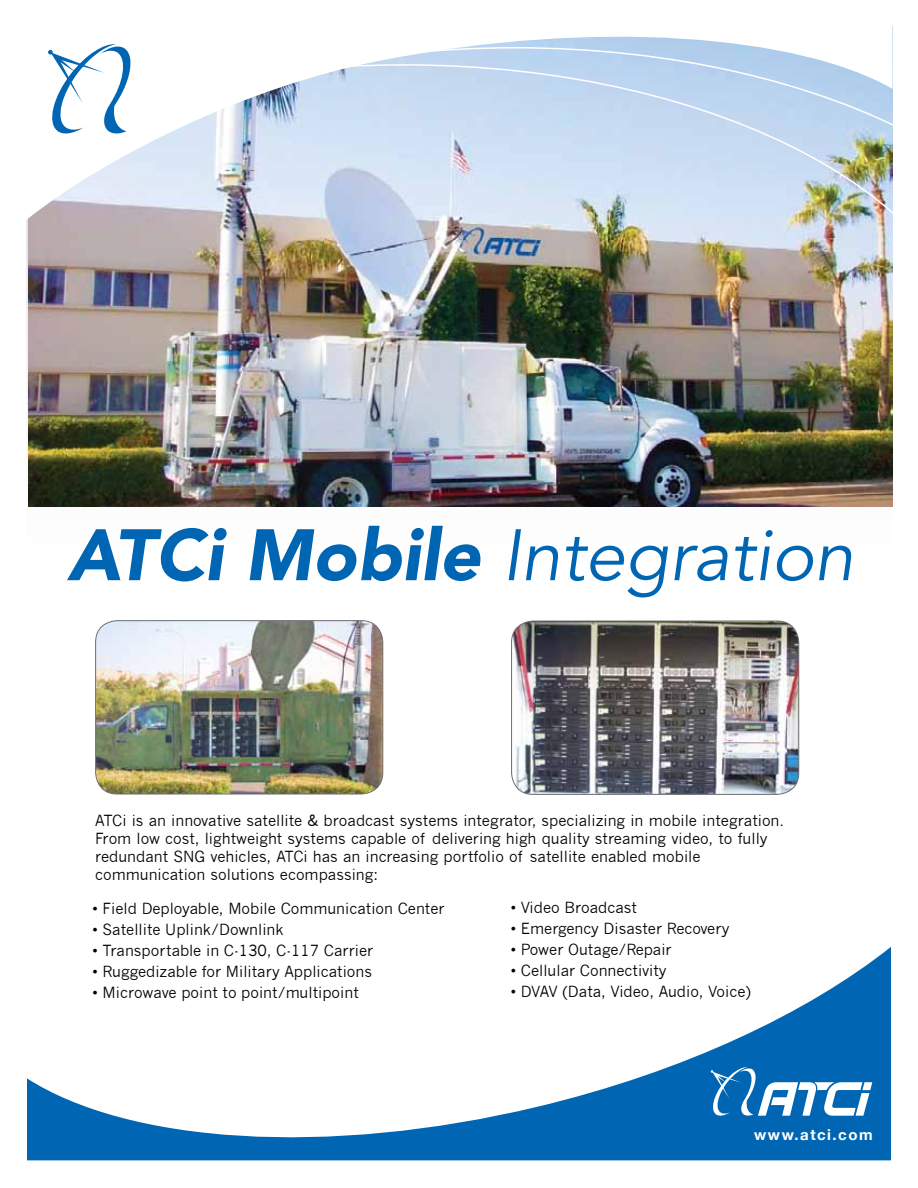
<style>
.page{position:relative;width:918px;height:1188px;background:#fff}
.page>*{position:absolute;margin:0;border:0;box-sizing:border-box;transform-origin:0 0}
.t1{font:italic 72px "Avenir";color:#0066b3}
.t2{font:15px/18px "News Gothic";color:#000}
.t3{font:700 15px "Helvetica Neue";letter-spacing:.1em;color:#fff}
.s1{font-weight:900}
</style>
<div class="page">
<svg style="left:27px;top:947px;width:864px;height:213px"></svg>
<svg style="left:710px;top:1067px;width:162px;height:50px"></svg>
<img style="left:26px;top:47px;width:867px;height:623px">
<svg style="left:26px;top:36px;width:866px;height:184px"></svg>
<svg style="left:47px;top:43px;width:84px;height:92px"></svg>
<img style="left:96px;top:621px;width:287px;height:173px">
<div style="left:95px;top:620px;width:288px;height:174px;border:1px solid #6d6e71;border-radius:22px"></div>
<img style="left:512px;top:621px;width:287px;height:173px">
<div style="left:511px;top:621px;width:288px;height:174px;border:1px solid #6d6e71;border-radius:22px"></div>
<h1 class="t1" style="left:67px;top:514px;width:788px"><span class="s1">ATCi Mobile</span> Integration</h1>
<p class="t2" style="left:95px;top:811px;width:691px">ATCi is an innovative satellite &amp; broadcast systems integrator, specializing in mobile integration.<br>From low cost, lightweight systems capable of delivering high quality streaming video, to fully redundant SNG vehicles, ATCi has an increasing portfolio of satellite enabled mobile communication solutions ecompassing:</p>
<p class="t2" style="left:93px;top:900px;width:354px">• Field Deployable, Mobile Communication Center</p>
<p class="t2" style="left:93px;top:921px;width:193px">• Satellite Uplink/Downlink</p>
<p class="t2" style="left:93px;top:942px;width:282px">• Transportable in C-130, C-117 Carrier</p>
<p class="t2" style="left:93px;top:963px;width:281px">• Ruggedizable for Military Applications</p>
<p class="t2" style="left:93px;top:984px;width:268px">• Microwave point to point/multipoint</p>
<p class="t2" style="left:511px;top:899px;width:128px">• Video Broadcast</p>
<p class="t2" style="left:511px;top:920px;width:220px">• Emergency Disaster Recovery</p>
<p class="t2" style="left:511px;top:941px;width:162px">• Power Outage/Repair</p>
<p class="t2" style="left:511px;top:962px;width:157px">• Cellular Connectivity</p>
<p class="t2" style="left:511px;top:983px;width:242px">• DVAV (Data, Video, Audio, Voice)</p>
<p class="t3" style="left:754px;top:1125px;width:120px">www.atci.com</p>
</div>
